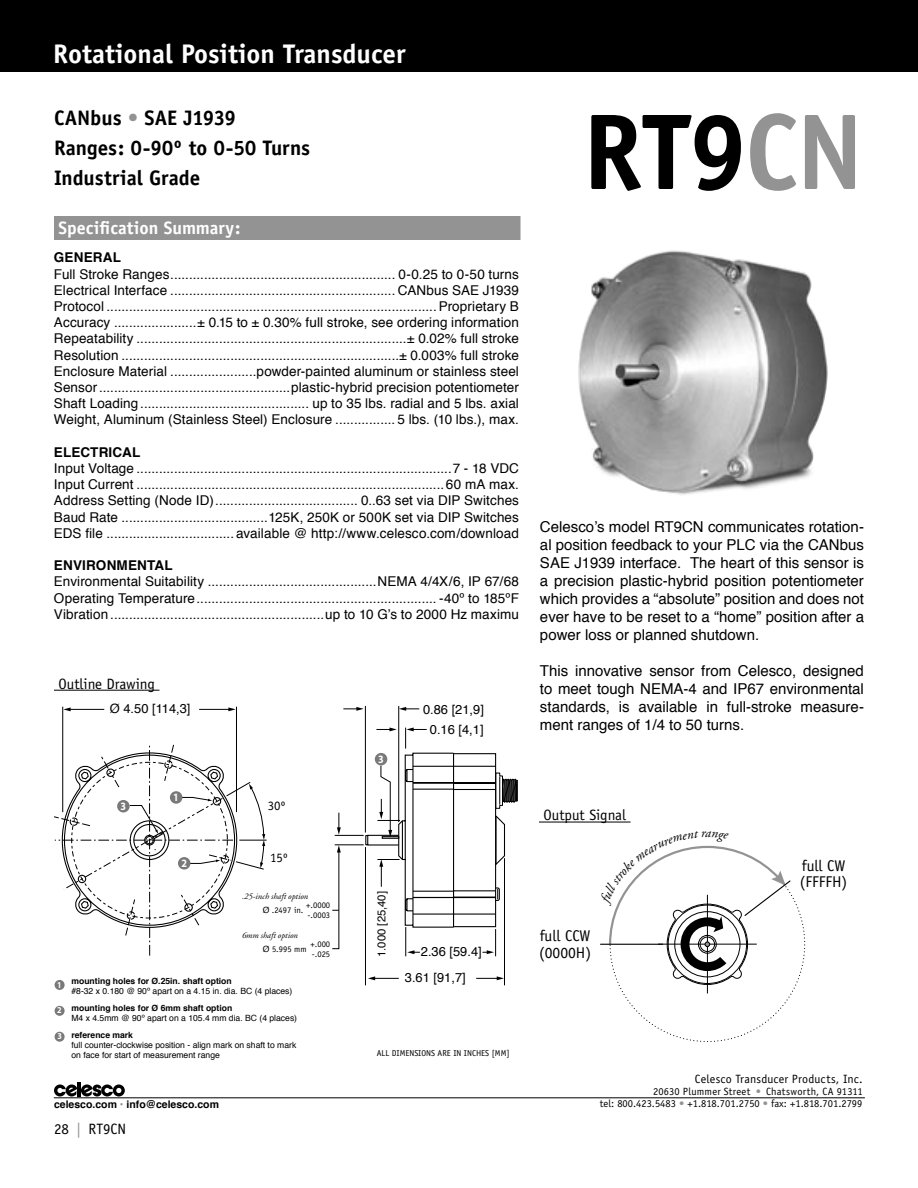
<style>
.page{position:relative;width:918px;height:1188px;background:#fff}
.page>*{position:absolute;margin:0;border:0;box-sizing:border-box;transform-origin:0 0}
.Model_Number{font:700 108px "Officina Sans";letter-spacing:-.02em;color:#000}
.Front_Page_-_Header{font:700 27px "Officina Sans";color:#fff}
.Bullet_Points{font:700 21px "Officina Sans";color:#000}
.Subheading{font:700 18px "Officina Sans";color:#fff}
.t1{font:15.6px/16.6px "Officina Sans";color:#000}
.Introduction{font:15px/18px "Helvetica";color:#000;text-align:justify}
.Illustration_Caption{font:15px "Officina Sans";color:#000}
.Page_Numbers-Even{font:15px "Officina Sans";color:#000}
.Specifications{font:13.5px/16.2px "Helvetica";letter-spacing:.005em;color:#000}
.Specifications-2{font:700 13.5px "Helvetica";letter-spacing:.01em;color:#000}
.t2{font:12.9px "Helvetica";color:#000}
.t3{font:12.9px "Officina Sans";color:#000}
.Footer_-_name__address__right_justified{font:12px "Officina Sans";letter-spacing:.015em;color:#000}
.t4{font:11.25px "Helvetica";color:#000}
.t5{font:700 11.25px "Myriad";color:#fff;scale:.9 1}
.Footer_-_tel__fax_numbers{font:10.5px "Officina Sans";color:#000}
.Footer2_-_name__address__right_justified{font:10.5px "Officina Sans";letter-spacing:.02em;color:#000}
.Footer_-_url__email{font:700 10.5px "Helvetica";color:#000}
.t6{font:700 9px "Myriad";color:#fff;scale:.9 1}
.t7{font:8.55px/10.4px "Helvetica";color:#000}
.t8{font:8.55px/10.4px "Officina Sans";color:#000}
.t9{font:italic 8.55px "Adobe Garamond";color:#000}
.s1{color:#939393}
.s2{font-family:"Helvetica"}
.s3{font-weight:700}
</style>
<div class="page">
<hr style="left:62px;top:707px;width:1px;height:105px;background:#000">
<hr style="left:236px;top:707px;width:1px;height:105px;background:#000">
<hr style="left:365px;top:847px;width:1px;height:138px;background:#000">
<hr style="left:504px;top:858px;width:1px;height:127px;background:#000">
<hr style="left:365px;top:706px;width:1px;height:127px;background:#000">
<hr style="left:398px;top:706px;width:1px;height:116px;background:#000">
<hr style="left:199px;top:709px;width:31px;height:1px;background:#000">
<hr style="left:69px;top:709px;width:35px;height:1px;background:#000">
<svg style="left:228px;top:707px;width:8px;height:4px"></svg>
<svg style="left:63px;top:707px;width:8px;height:4px"></svg>
<svg style="left:476px;top:976px;width:28px;height:4px"></svg>
<svg style="left:368px;top:976px;width:31px;height:4px"></svg>
<svg style="left:343px;top:707px;width:21px;height:4px"></svg>
<svg style="left:399px;top:707px;width:20px;height:4px"></svg>
<div style="left:55px;top:980px;width:10px;height:10px;background:#797979;border-radius:50%"></div>
<div style="left:55px;top:1032px;width:10px;height:10px;background:#797979;border-radius:50%"></div>
<div style="left:55px;top:1006px;width:10px;height:10px;background:#797979;border-radius:50%"></div>
<svg style="left:54px;top:744px;width:213px;height:212px"></svg>
<svg style="left:332px;top:727px;width:186px;height:229px"></svg>
<img style="left:578px;top:250px;width:250px;height:245px">
<hr style="left:54px;top:1098px;width:811px;height:1px;background:#000">
<hr style="left:77px;top:1082px;width:4px;height:14px;background:#000">
<svg style="left:54px;top:1085px;width:71px;height:11px"></svg>
<div style="left:0;top:0;width:918px;height:72px;background:#000"></div>
<div style="left:54px;top:216px;width:466px;height:24px;background:#939393"></div>
<hr style="left:54px;top:690px;width:105px;height:1px;background:#000">
<hr style="left:539px;top:822px;width:92px;height:1px;background:#000">
<svg style="left:600px;top:845px;width:206px;height:197px"></svg>
<p class="Front_Page_-_Header" style="left:53px;top:37px;width:354px">Rotational Position Transducer</p>
<p class="Bullet_Points" style="left:54px;top:104px;width:184px">CANbus <span class="s1">•</span> SAE J1939</p>
<p class="Bullet_Points" style="left:54px;top:134px;width:258px">Ranges: 0-90º to 0-50 Turns</p>
<p class="Bullet_Points" style="left:54px;top:164px;width:148px">Industrial Grade</p>
<p class="Subheading" style="left:58px;top:217px;width:183px">Specification Summary:</p>
<p class="Specifications-2" style="left:54px;top:248px;width:68px">GENERAL</p>
<p class="Specifications" style="left:54px;top:267px;width:466px">Full Stroke Ranges ............................................................ 0-0.25 to 0-50 turns<br>Electrical Interface ............................................................ CANbus SAE J1939</p>
<p class="Specifications" style="left:54px;top:299px;width:466px">Protocol ........................................................................................Proprietary B</p>
<p class="Specifications" style="left:54px;top:315px;width:466px">Accuracy ......................± 0.15 to ± 0.30% full stroke, see ordering information</p>
<p class="Specifications" style="left:54px;top:331px;width:466px">Repeatability ........................................................................± 0.02% full stroke</p>
<p class="Specifications" style="left:54px;top:348px;width:466px">Resolution ..........................................................................± 0.003% full stroke</p>
<p class="Specifications" style="left:54px;top:364px;width:466px">Enclosure Material .......................powder-painted aluminum or stainless steel</p>
<p class="Specifications" style="left:54px;top:380px;width:466px">Sensor ...................................................plastic-hybrid precision potentiometer</p>
<p class="Specifications" style="left:54px;top:396px;width:466px">Shaft Loading ............................................. up to 35 lbs. radial and 5 lbs. axial</p>
<p class="Specifications" style="left:54px;top:412px;width:466px">Weight, Aluminum (Stainless Steel) Enclosure ................ 5 lbs. (10 lbs.), max.</p>
<p class="Specifications-2" style="left:54px;top:443px;width:88px">ELECTRICAL</p>
<p class="Specifications" style="left:54px;top:461px;width:466px">Input Voltage ....................................................................................7 - 18 VDC</p>
<p class="Specifications" style="left:54px;top:477px;width:466px">Input Current ..................................................................................60 mA max.</p>
<p class="Specifications" style="left:54px;top:493px;width:467px">Address Setting (Node ID) ...................................... 0..63 set via DIP Switches</p>
<p class="Specifications" style="left:54px;top:510px;width:466px">Baud Rate .......................................125K, 250K or 500K set via DIP Switches</p>
<p class="Specifications" style="left:54px;top:526px;width:466px">EDS file .................................. available @ http://www.celesco.com/download</p>
<p class="Specifications-2" style="left:54px;top:556px;width:120px">ENVIRONMENTAL</p>
<p class="Specifications" style="left:54px;top:574px;width:466px">Environmental Suitability .............................................NEMA 4/4X/6, IP 67/68</p>
<p class="Specifications" style="left:54px;top:591px;width:467px">Operating Temperature ................................................................ -40º to 185ºF</p>
<p class="Specifications" style="left:54px;top:607px;width:466px">Vibration .........................................................up to 10 Gʼs to 2000 Hz maximu</p>
<p class="Illustration_Caption" style="left:58px;top:675px;width:98px">Outline Drawing</p>
<p class="t2" style="left:110px;top:700px;width:82px">Ø 4.50 [114,3]</p>
<p class="t5" style="left:121px;top:800px;width:8px">3</p>
<p class="t5" style="left:173px;top:791px;width:8px">1</p>
<p class="t3" style="left:268px;top:798px;width:20px">30º</p>
<p class="t5" style="left:181px;top:857px;width:8px">2</p>
<p class="t3" style="left:270px;top:851px;width:20px">15º</p>
<p class="t6" style="left:57px;top:980px;width:7px">1</p>
<p class="t6" style="left:57px;top:1006px;width:7px">2</p>
<p class="t6" style="left:57px;top:1032px;width:7px">3</p>
<p class="t9" style="left:242px;top:892px;width:68px">.25-inch shaft option</p>
<p class="t8" style="left:263px;top:905px;width:42px"><span class="s2">Ø</span> .2497 in.</p>
<p class="t8" style="left:306px;top:900px;width:26px">+.0000 -.0003</p>
<p class="t9" style="left:242px;top:931px;width:57px">6mm shaft option</p>
<p class="t8" style="left:263px;top:944px;width:45px"><span class="s2">Ø</span> 5.995 mm</p>
<p class="t8" style="left:311px;top:939px;width:21px">+.000 -.025</p>
<p class="t7" style="left:71px;top:976px;width:222px"><span class="s3">mounting holes for Ø.25in. shaft option<br></span>#8-32 x 0.180 @ 90º apart on a 4.15 in. dia. BC (4 places)</p>
<p class="t7" style="left:71px;top:1030px;width:226px"><span class="s3">reference mark<br></span>full counter-clockwise position - align mark on shaft to mark on face for start of measurement range</p>
<p class="t7" style="left:71px;top:1003px;width:227px"><span class="s3">mounting holes for Ø 6mm shaft option<br></span>M4 x 4.5mm @ 90º apart on a 105.4 mm dia. BC (4 places)</p>
<p class="t2" style="left:423px;top:701px;width:62px">0.86 [21,9]</p>
<p class="t5" style="left:378px;top:753px;width:8px">3</p>
<p class="t2" style="left:430px;top:721px;width:55px">0.16 [4,1]</p>
<p class="t4" style="left:374px;top:957px;width:67px;rotate:-90deg">1.000 [25,40]</p>
<p class="t2" style="left:421px;top:943px;width:62px">2.36 [59.4]</p>
<p class="t2" style="left:405px;top:969px;width:62px">3.61 [91,7]</p>
<p class="t8" style="left:377px;top:1048px;width:134px">ALL DIMENSIONS ARE IN INCHES [MM]</p>
<p class="Model_Number" style="left:583px;top:85px;width:283px">RT9<span class="s1">CN</span></p>
<p class="Introduction" style="left:540px;top:518px;width:326px">Celescoʼs model RT9CN communicates rotation&shy;al position feedback to your PLC via the CANbus SAE J1939 interface. The heart of this sensor is a precision plastic-hybrid position potentiometer which provides a “absolute” position and does not ever have to be reset to a “home” position after a power loss or planned shutdown.</p>
<p class="Introduction" style="left:540px;top:662px;width:325px">This innovative sensor from Celesco, designed to meet tough NEMA-4 and IP67 environmental standards, is available in full-stroke measure&shy;ment ranges of 1/4 to 50 turns.</p>
<p class="Illustration_Caption" style="left:543px;top:807px;width:84px">Output Signal</p>
<p class="t1" style="left:539px;top:928px;width:54px">full CCW (0000H)</p>
<p class="t1" style="left:800px;top:857px;width:49px">full CW (FFFFH)</p>
<p class="Footer_-_name__address__right_justified" style="left:695px;top:1072px;width:169px">Celesco Transducer Products, Inc.</p>
<p class="Footer2_-_name__address__right_justified" style="left:653px;top:1085px;width:211px">20630 Plummer Street <span class="s1">•</span> Chatsworth, CA 91311</p>
<p class="Footer_-_url__email" style="left:54px;top:1097px;width:167px">celesco.com <span class="s1">•</span> info@celesco.com</p>
<p class="Footer_-_tel__fax_numbers" style="left:600px;top:1098px;width:264px">tel: 800.423.5483 <span class="s1">•</span> +1.818.701.2750 <span class="s1">•</span> fax: +1.818.701.2799</p>
<p class="Page_Numbers-Even" style="left:54px;top:1120px;width:74px">28 <span class="s1">|</span> RT9CN</p>
</div>
